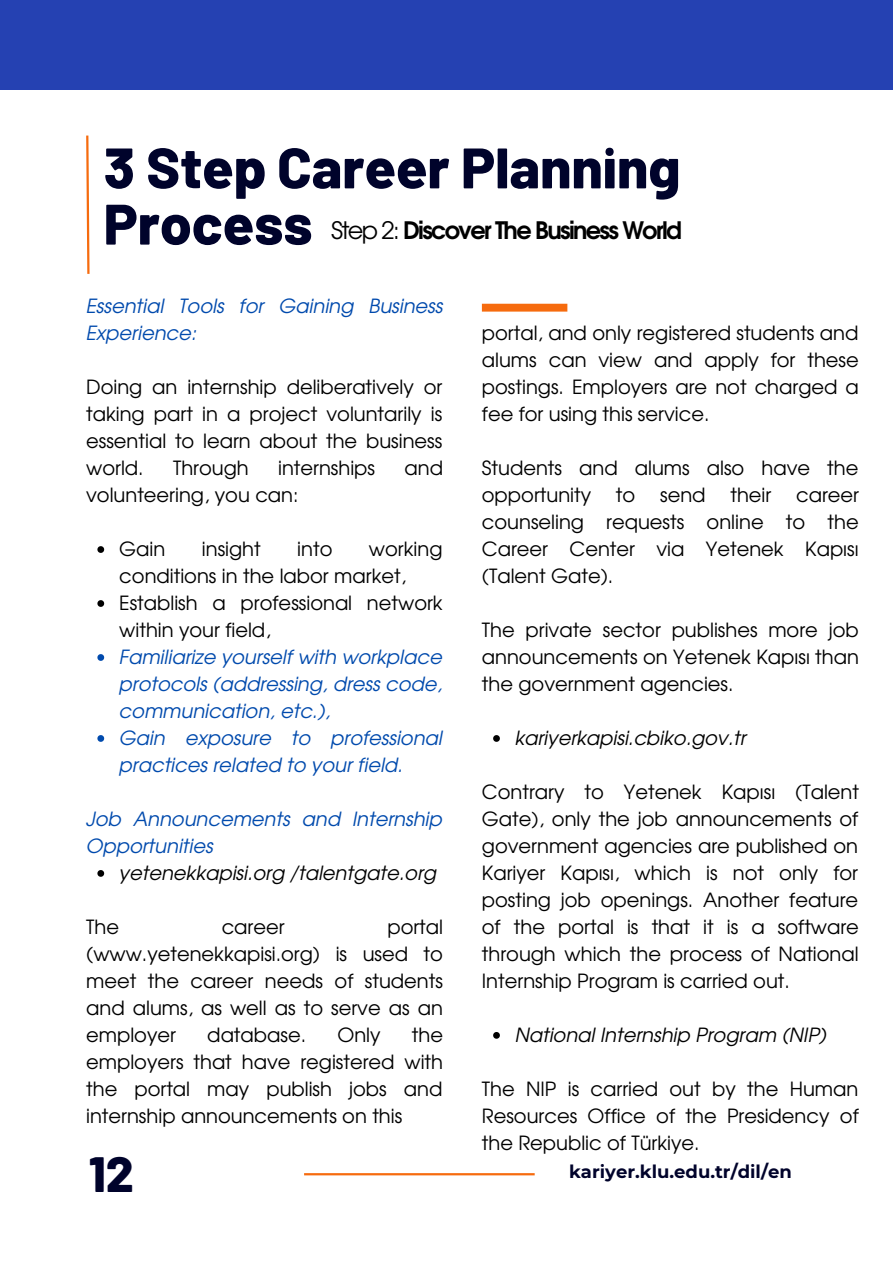
<style>
.page{position:relative;width:893px;height:1264px;background:#fff}
.page>*{position:absolute;margin:0;border:0;box-sizing:border-box;transform-origin:0 0}
.t1{font:800 57px/56.2px "Barlow";color:#00032b}
.t2{font:800 49.5px "Barlow";color:#00032b}
.t3{font:700 24px "Te X Gyre Adventor";letter-spacing:-.07em;color:#000}
.t4{font:19.5px/27px "Te X Gyre Adventor";color:#000;text-align:justify}
.t5{font:italic 19.5px/27px "Te X Gyre Adventor";color:#004aad}
.t6{font:italic 19.5px "Te X Gyre Adventor";color:#000}
.t7{font:700 18px "Montserrat";color:#00032b}
.s1{font-weight:400}
</style>
<div class="page">
<svg style="left:86px;top:135px;width:4px;height:139px"></svg>
<div style="left:0;top:0;width:892px;height:89px;background:#2541b2"></div>
<hr style="left:304px;top:1173px;width:230px;height:2px;background:#f66b0e">
<div style="left:482px;top:304px;width:85px;height:7px;background:#f66b0e"></div>
<svg style="left:97px;top:546px;width:7px;height:7px"></svg>
<svg style="left:97px;top:600px;width:7px;height:7px"></svg>
<svg style="left:97px;top:654px;width:7px;height:7px"></svg>
<svg style="left:97px;top:735px;width:7px;height:6px"></svg>
<svg style="left:97px;top:870px;width:7px;height:6px"></svg>
<svg style="left:493px;top:735px;width:7px;height:6px"></svg>
<svg style="left:493px;top:1032px;width:7px;height:6px"></svg>
<p class="t1" style="left:104px;top:137px;width:578px">3 Step Career Planning<br>Process</p>
<p class="t3" style="left:331px;top:209px;width:352px"><span class="s1">Step 2:</span> Discover The Business World</p>
<p class="t5" style="left:86px;top:291px;width:358px">Essential Tools for Gaining Business<br>Experience:</p>
<p class="t4" style="left:86px;top:372px;width:358px">Doing an internship deliberatively or taking part in a project voluntarily is essential to learn about the business world.</p>
<p class="t4" style="left:173px;top:453px;width:77px">Through</p>
<p class="t4" style="left:278px;top:453px;width:98px">internships</p>
<p class="t4" style="left:404px;top:453px;width:40px">and</p>
<p class="t4" style="left:86px;top:480px;width:214px">volunteering, you can:</p>
<p class="t4" style="left:119px;top:534px;width:48px">Gain</p>
<p class="t4" style="left:202px;top:534px;width:60px">insight</p>
<p class="t4" style="left:297px;top:534px;width:37px">into</p>
<p class="t4" style="left:119px;top:534px;width:324px;text-indent:250px">working conditions in the labor market,</p>
<p class="t4" style="left:119px;top:588px;width:325px">Establish a professional network within your field,</p>
<p class="t5" style="left:119px;top:642px;width:325px;text-align:justify">Familiarize yourself with workplace protocols (addressing, dress code, communication, etc.),</p>
<p class="t5" style="left:119px;top:723px;width:324px">Gain exposure to professional practices related to your field.</p>
<p class="t5" style="left:86px;top:804px;width:358px">Job Announcements and Internship<br>Opportunities</p>
<p class="t6" style="left:119px;top:857px;width:319px">yetenekkapisi.org /talentgate.org</p>
<p class="t4" style="left:86px;top:912px;width:34px">The</p>
<p class="t4" style="left:222px;top:912px;width:64px">career</p>
<p class="t4" style="left:86px;top:912px;width:358px;text-indent:301px">portal (www.yetenekkapisi.org) is used to meet the career needs of students and alums, as well as to serve as an employer</p>
<p class="t4" style="left:207px;top:1020px;width:100px">database.</p>
<p class="t4" style="left:337px;top:1020px;width:45px">Only</p>
<p class="t4" style="left:86px;top:1020px;width:358px;text-indent:325px">the employers that have registered with the portal may publish jobs and internship announcements on this</p>
<p class="t2" style="left:89px;top:1142px;width:46px">12</p>
<p class="t4" style="left:482px;top:318px;width:378px">portal, and only registered students and alums can view and apply for these postings. Employers are not charged a fee for using this service.</p>
<p class="t4" style="left:482px;top:453px;width:378px">Students and alums also have the opportunity</p>
<p class="t4" style="left:616px;top:480px;width:21px">to</p>
<p class="t4" style="left:660px;top:480px;width:47px">send</p>
<p class="t4" style="left:730px;top:480px;width:42px">their</p>
<p class="t4" style="left:482px;top:480px;width:379px;text-indent:314px">career counseling requests online to the Career Center via Yetenek Kapısı (Talent Gate).</p>
<p class="t4" style="left:482px;top:615px;width:378px">The private sector publishes more job announcements on Yetenek Kapısı than the government agencies.</p>
<p class="t6" style="left:515px;top:722px;width:233px">kariyerkapisi.cbiko.gov.tr</p>
<p class="t4" style="left:482px;top:777px;width:378px">Contrary to Yetenek Kapısı (Talent Gate), only the job announcements of government agencies are published on Kariyer Kapısı, which is not only for posting job openings. Another feature of the portal is that it is a software through which the process of National Internship Program is carried out.</p>
<p class="t6" style="left:515px;top:1019px;width:313px">National Internship Program (NIP)</p>
<p class="t4" style="left:482px;top:1074px;width:378px">The NIP is carried out by the Human Resources Office of the Presidency of the Republic of Türkiye.</p>
<p class="t7" style="left:569px;top:1160px;width:224px">kariyer.klu.edu.tr/dil/en</p>
</div>
